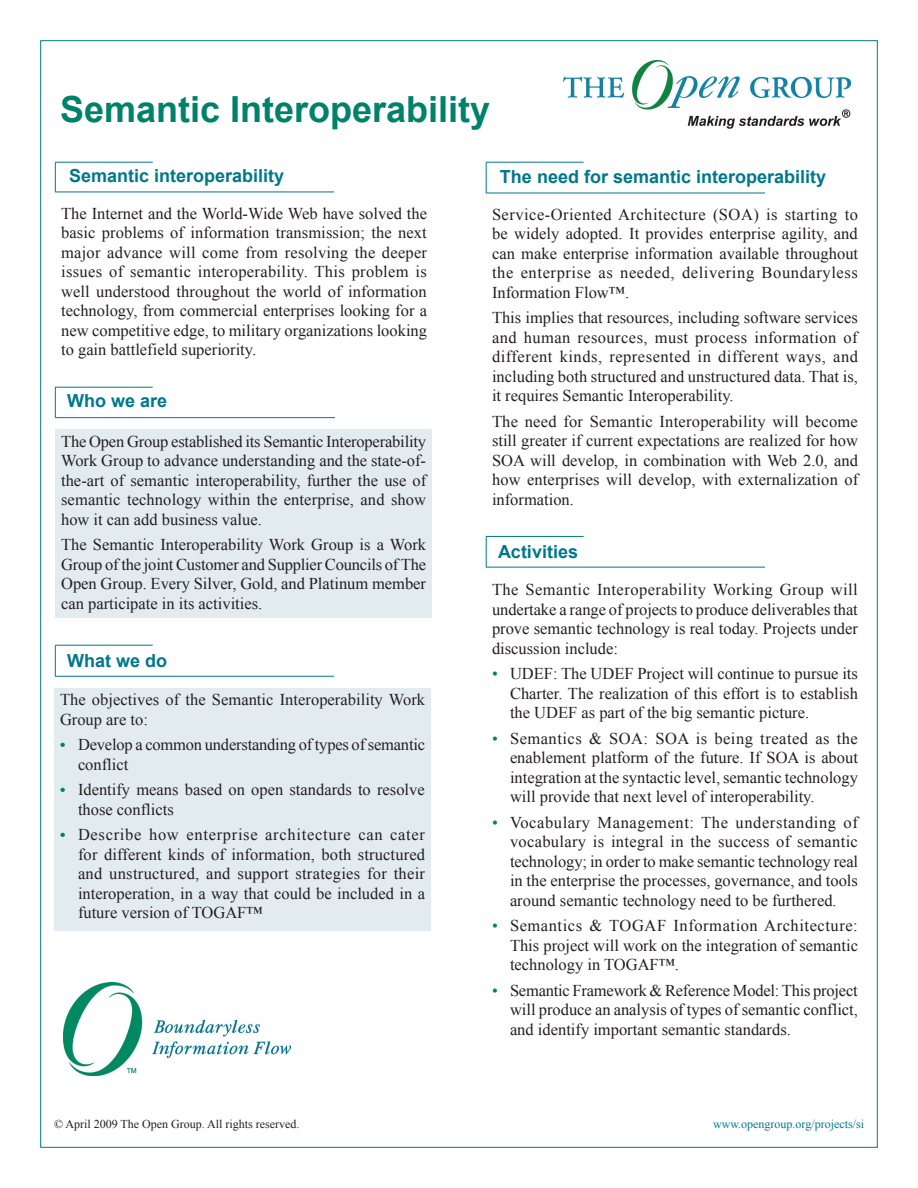
<style>
.page{position:relative;width:918px;height:1188px;background:#fff}
.page>*{position:absolute;margin:0;border:0;box-sizing:border-box;transform-origin:0 0}
.t1{font:700 36px "Arial";color:#00816a}
.t2{font:700 18px "Arial";color:#00788c}
.t3{font:16.5px/19.5px "Times New Roman";color:#231f20;text-align:justify}
.t4{font:12px "Times New Roman";color:#231f20}
.t5{font:12px "Times New Roman";color:#00788c}
.s1{font-family:"Arial";font-weight:700;font-size:15px;color:#00816a}
.s2{color:#00816a}
</style>
<div class="page">
<img style="left:563px;top:60px;width:288px;height:69px">
<div style="left:55px;top:429px;width:377px;height:189px;background:#e2ebef"></div>
<div style="left:54px;top:688px;width:377px;height:243px;background:#e2ebef"></div>
<img style="left:63px;top:982px;width:228px;height:94px">
<hr style="left:486px;top:193px;width:279px;height:1px;background:#00788c">
<hr style="left:486px;top:162px;width:1px;height:31px;background:#00788c">
<hr style="left:486px;top:162px;width:98px;height:1px;background:#00788c">
<hr style="left:486px;top:567px;width:279px;height:1px;background:#00788c">
<hr style="left:486px;top:536px;width:1px;height:31px;background:#00788c">
<hr style="left:486px;top:536px;width:98px;height:1px;background:#00788c">
<hr style="left:55px;top:676px;width:279px;height:1px;background:#00788c">
<hr style="left:55px;top:645px;width:1px;height:31px;background:#00788c">
<hr style="left:55px;top:645px;width:98px;height:1px;background:#00788c">
<hr style="left:55px;top:417px;width:280px;height:1px;background:#00788c">
<hr style="left:55px;top:387px;width:1px;height:31px;background:#00788c">
<hr style="left:55px;top:387px;width:98px;height:1px;background:#00788c">
<hr style="left:55px;top:192px;width:279px;height:1px;background:#00788c">
<hr style="left:55px;top:162px;width:1px;height:30px;background:#00788c">
<hr style="left:55px;top:162px;width:98px;height:1px;background:#00788c">
<h1 class="t1" style="left:60px;top:86px;width:432px">Semantic Interoperability</h1>
<p class="t2" style="left:69px;top:164px;width:217px">Semantic interoperability</p>
<p class="t2" style="left:500px;top:165px;width:328px">The need for semantic interoperability</p>
<p class="t3" style="left:61px;top:203px;width:368px">The Internet and the World-Wide Web have solved the basic problems of information transmission; the next major advance will come from resolving the deeper issues of semantic interoperability. This problem is well understood throughout the world of information technology, from commercial enterprises looking for a new competitive edge, to military organizations looking to gain battlefield superiority.</p>
<p class="t2" style="left:67px;top:389px;width:102px">Who we are</p>
<p class="t3" style="left:61px;top:431px;width:367px">The Open Group established its Semantic Interoperability Work Group to advance understanding and the state-of&shy;the-art of semantic interoperability, further the use of semantic technology within the enterprise, and show how it can add business value.</p>
<p class="t3" style="left:61px;top:535px;width:367px">The Semantic Interoperability Work Group is a Work Group of the joint Customer and Supplier Councils of The Open Group. Every Silver, Gold, and Platinum member can participate in its activities.</p>
<p class="t2" style="left:67px;top:649px;width:102px">What we do</p>
<p class="t3" style="left:60px;top:690px;width:367px">The objectives of the Semantic Interoperability Work<br>Group are to:</p>
<p class="t3" style="left:78px;top:735px;width:349px;text-indent:-18px"><span class="s1">•</span> Develop a common understanding of types of semantic conflict</p>
<p class="t3" style="left:78px;top:780px;width:348px;text-indent:-18px"><span class="s1">•</span> Identify means based on open standards to resolve those conflicts</p>
<p class="t3" style="left:78px;top:825px;width:349px;text-indent:-18px"><span class="s1">•</span> Describe how enterprise architecture can cater for different kinds of information, both structured and unstructured, and support strategies for their interoperation, in a way that could be included in a future version of TOGAF™</p>
<p class="t3" style="left:492px;top:204px;width:368px">Service-Oriented Architecture (SOA) is starting to be widely adopted. It provides enterprise agility, and can make enterprise information available throughout the enterprise as needed, delivering Boundaryless Information Flow™.</p>
<p class="t3" style="left:492px;top:308px;width:368px">This implies that resources, including software services and human resources, must process information of different kinds, represented in different ways, and including both structured and unstructured data. That is, it requires Semantic Interoperability.</p>
<p class="t3" style="left:492px;top:411px;width:368px">The need for Semantic Interoperability will become still greater if current expectations are realized for how SOA will develop, in combination with Web 2.0, and how enterprises will develop, with externalization of information.</p>
<p class="t2" style="left:498px;top:540px;width:82px">Activities</p>
<p class="t3" style="left:492px;top:580px;width:367px">The Semantic Interoperability Working Group will undertake a range of projects to produce deliverables that prove semantic technology is real today. Projects under discussion include:</p>
<p class="t3" style="left:510px;top:664px;width:349px;text-indent:-18px"><span class="s2">•</span> UDEF: The UDEF Project will continue to pursue its Charter. The realization of this effort is to establish the UDEF as part of the big semantic picture.</p>
<p class="t3" style="left:510px;top:728px;width:350px;text-indent:-18px"><span class="s2">•</span> Semantics &amp; SOA: SOA is being treated as the enablement platform of the future. If SOA is about integration at the syntactic level, semantic technology will provide that next level of interoperability.</p>
<p class="t3" style="left:510px;top:812px;width:350px;text-indent:-18px"><span class="s2">•</span> Vocabulary Management: The understanding of vocabulary is integral in the success of semantic technology; in order to make semantic technology real in the enterprise the processes, governance, and tools around semantic technology need to be furthered.</p>
<p class="t3" style="left:510px;top:916px;width:350px;text-indent:-18px"><span class="s2">•</span> Semantics &amp; TOGAF Information Architecture:<br>This project will work on the integration of semantic technology in TOGAF™.</p>
<p class="t3" style="left:510px;top:980px;width:350px;text-indent:-18px"><span class="s2">•</span> Semantic Framework &amp; Reference Model: This project will produce an analysis of types of semantic conflict, and identify important semantic standards.</p>
<p class="t4" style="left:54px;top:1116px;width:247px">© April 2009 The Open Group. All rights reserved.</p>
<p class="t5" style="left:713px;top:1116px;width:152px">www.opengroup.org/projects/si</p>
</div>
